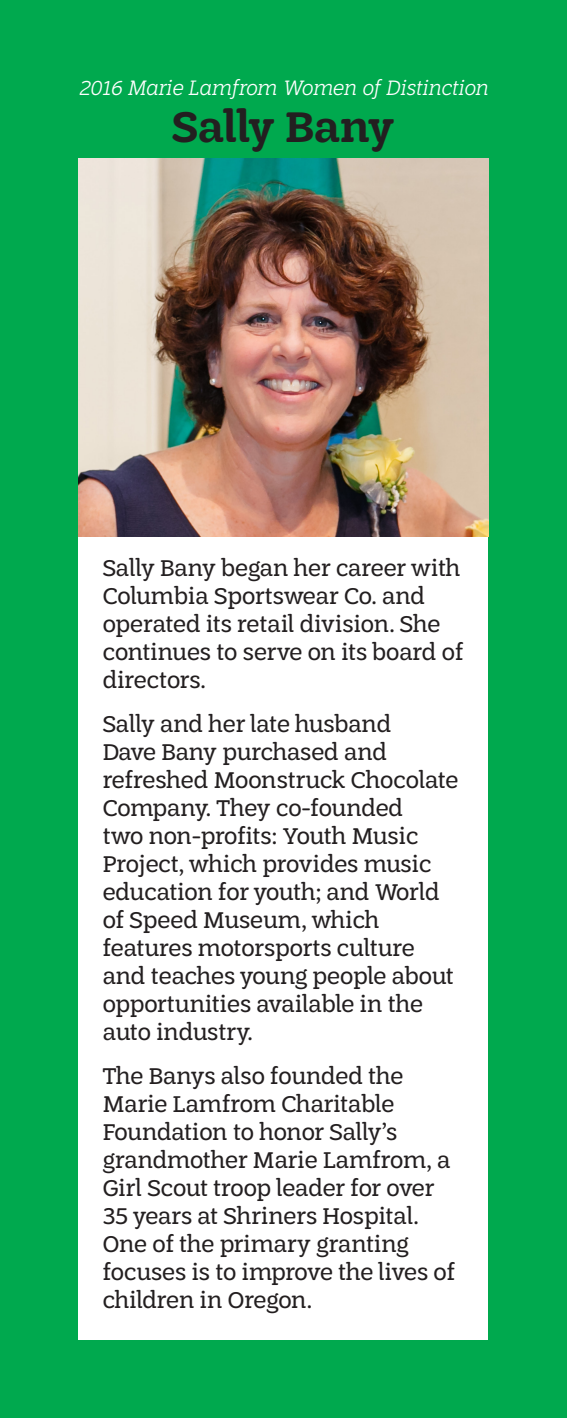
<style>
.page{position:relative;width:567px;height:1418px;background:#00a94e}
.page>*{position:absolute;margin:0;border:0;box-sizing:border-box;transform-origin:0 0}
.gen_text{font:600 45.68px "Trefoil Slab";letter-spacing:-.01em;color:#231f20}
.t1{font:24.5px/28px "Trefoil Slab";letter-spacing:-.005em;color:#231f20}
.t2{font:italic 300 21.88px "Trefoil Slab";color:#fff}
</style>
<div class="page">
<div style="left:79px;top:162px;width:409px;height:1177px;background:#fff"></div>
<img style="left:79px;top:159px;width:409px;height:378px">
<p class="t2" style="left:79px;top:76px;width:411px">2016 Marie Lamfrom Women of Distinction</p>
<p class="gen_text" style="left:172px;top:102px;width:225px">Sally Bany</p>
<p class="t1" style="left:103px;top:554px;width:362px">Sally Bany began her career with<br>Columbia Sportswear Co. and operated its retail division. She continues to serve on its board of directors.</p>
<p class="t1" style="left:103px;top:710px;width:357px">Sally and her late husband<br>Dave Bany purchased and refreshed Moonstruck Chocolate<br>Company. They co-founded<br>two non-profits: Youth Music<br>Project, which provides music education for youth; and World of Speed Museum, which features motorsports culture and teaches young people about opportunities available in the auto industry.</p>
<p class="t1" style="left:103px;top:1061px;width:354px">The Banys also founded the<br>Marie Lamfrom Charitable<br>Foundation to honor Sally’s grandmother Marie Lamfrom, a<br>Girl Scout troop leader for over<br>35 years at Shriners Hospital.<br>One of the primary granting focuses is to improve the lives of children in Oregon.</p>
</div>
